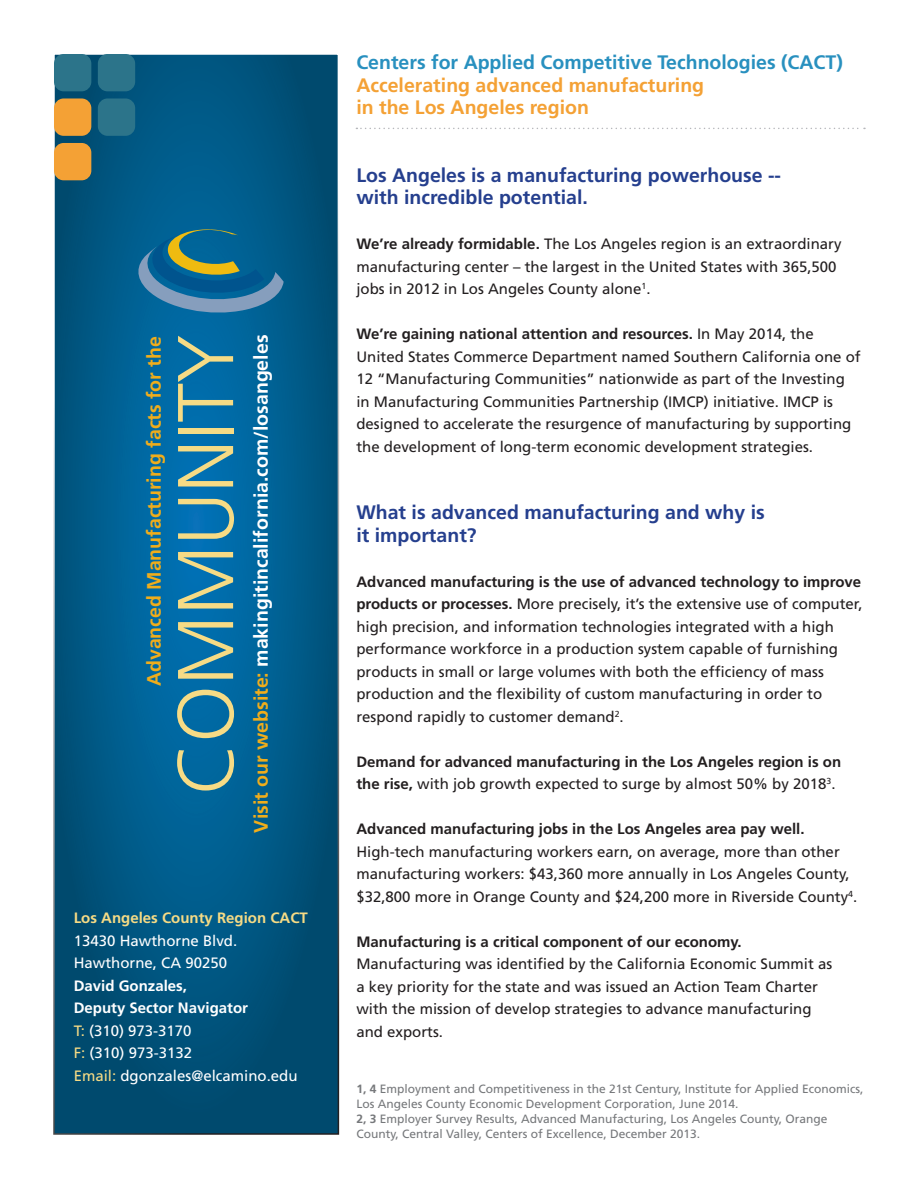
<style>
.page{position:relative;width:918px;height:1188px;background:#fff}
.page>*{position:absolute;margin:0;border:0;box-sizing:border-box;transform-origin:0 0}
.t1{font:300 78.9px "Frutiger";color:#f6db85}
.t2{font:700 19.5px/22.5px "Frutiger";color:#253f8e}
.t3{font:700 19.5px/22.5px "Frutiger";color:#f4a135}
.t4{font:700 19.5px "Frutiger";color:#fff}
.t5{font:700 19.5px "Frutiger";color:#2890bf}
.t6{font:700 19.5px "Frutiger";color:#f0ad1b}
.t7{font:15px/22.5px "Frutiger";color:#231f20}
.t8{font:700 15px/22.5px "Frutiger";color:#231f20}
.t9{font:15px/22.5px "Frutiger";color:#fff}
.t10{font:700 15px/22.5px "Frutiger";color:#fff}
.t11{font:700 15px "Frutiger";color:#f6db85}
.t12{font:12px/15px "Frutiger";color:#76787b}
.s1{color:#f0ad1b}
.s2{color:#f6db85}
.s3{font-weight:700}
.s4{font-weight:400}
</style>
<div class="page">
<svg style="left:56px;top:56px;width:280px;height:1076px;background:#005987"></svg>
<div style="left:53px;top:53px;width:286px;height:1082px;border:2px solid #fff"></div>
<div style="left:98px;top:98px;width:37px;height:38px;background:#2c748a;border-radius:10px"></div>
<div style="left:98px;top:54px;width:37px;height:37px;background:#2c748a;border-radius:10px"></div>
<div style="left:54px;top:143px;width:37px;height:37px;background:#f4a135;border-radius:10px"></div>
<div style="left:54px;top:98px;width:37px;height:38px;background:#f4a135;border-radius:10px"></div>
<div style="left:54px;top:54px;width:37px;height:37px;background:#2c748a;border-radius:10px"></div>
<svg style="left:356px;top:128px;width:509px;height:1px"></svg>
<svg style="left:135px;top:229px;width:149px;height:89px;background:#287191"></svg>
<p class="t6" style="left:142px;top:686px;width:351px;rotate:-90deg">Advanced Manufacturing facts for the</p>
<p class="t1" style="left:161px;top:795px;width:462px;rotate:-90deg">COMMUNITY</p>
<p class="t4" style="left:250px;top:833px;width:499px;rotate:-90deg"><span class="s1">Visit our website:</span> makingitincalifornia.com/losangeles</p>
<p class="t11" style="left:74px;top:909px;width:236px">Los Angeles County Region CACT</p>
<p class="t9" style="left:74px;top:929px;width:165px">13430 Hawthorne Blvd.<br>Hawthorne, CA 90250</p>
<p class="t10" style="left:74px;top:974px;width:176px">David Gonzales,<br>Deputy Sector Navigator</p>
<p class="t9" style="left:74px;top:1019px;width:119px"><span class="s2">T:</span> (310) 973-3170</p>
<p class="t9" style="left:74px;top:1042px;width:120px"><span class="s2">F:</span> (310) 973-3132</p>
<p class="t9" style="left:74px;top:1064px;width:225px"><span class="s2">Email:</span> dgonzales@elcamino.edu</p>
<p class="t5" style="left:356px;top:51px;width:488px">Centers for Applied Competitive Technologies (CACT)</p>
<p class="t3" style="left:356px;top:73px;width:349px">Accelerating advanced manufacturing in the Los Angeles region</p>
<p class="t2" style="left:356px;top:163px;width:426px">Los Angeles is a manufacturing powerhouse --</p>
<p class="t2" style="left:356px;top:186px;width:233px">with incredible potential.</p>
<p class="t7" style="left:356px;top:233px;width:487px"><span class="s3">We’re already formidable.</span> The Los Angeles region is an extraordinary manufacturing center – the largest in the United States with 365,500 jobs in 2012 in Los Angeles County alone<sup>1</sup>.</p>
<p class="t7" style="left:356px;top:323px;width:506px"><span class="s3">We’re gaining national attention and resources.</span> In May 2014, the United States Commerce Department named Southern California one of 12 “Manufacturing Communities” nationwide as part of the Investing in Manufacturing Communities Partnership (IMCP) initiative. IMCP is designed to accelerate the resurgence of manufacturing by supporting the development of long-term economic development strategies.</p>
<p class="t2" style="left:356px;top:501px;width:410px">What is advanced manufacturing and why is it important?</p>
<p class="t7" style="left:356px;top:570px;width:508px"><span class="s3">Advanced manufacturing is the use of advanced technology to improve products or processes.</span> More precisely, it’s the extensive use of computer, high precision, and information technologies integrated with a high performance workforce in a production system capable of furnishing products in small or large volumes with both the efficiency of mass production and the flexibility of custom manufacturing in order to respond rapidly to customer demand<sup>2</sup>.</p>
<p class="t8" style="left:356px;top:750px;width:486px">Demand for advanced manufacturing in the Los Angeles region is on the rise, <span class="s4">with job growth expected to surge by almost 50% by 2018</span><sup>3</sup><span class="s4">.</span></p>
<p class="t7" style="left:356px;top:818px;width:502px"><span class="s3">Advanced manufacturing jobs in the Los Angeles area pay well.<br></span>High-tech manufacturing workers earn, on average, more than other manufacturing workers: $43,360 more annually in Los Angeles County, $32,800 more in Orange County and $24,200 more in Riverside County<sup>4</sup>.</p>
<p class="t8" style="left:356px;top:930px;width:387px">Manufacturing is a critical component of our economy.</p>
<p class="t7" style="left:356px;top:953px;width:477px">Manufacturing was identified by the California Economic Summit as a key priority for the state and was issued an Action Team Charter with the mission of develop strategies to advance manufacturing and exports.</p>
<p class="t12" style="left:356px;top:1081px;width:509px"><span class="s3">1, 4</span> Employment and Competitiveness in the 21st Century, Institute for Applied Economics,<br>Los Angeles County Economic Development Corporation, June 2014.</p>
<p class="t12" style="left:356px;top:1111px;width:473px"><span class="s3">2, 3</span> Employer Survey Results, Advanced Manufacturing, Los Angeles County, Orange<br>County, Central Valley, Centers of Excellence, December 2013.</p>
</div>
